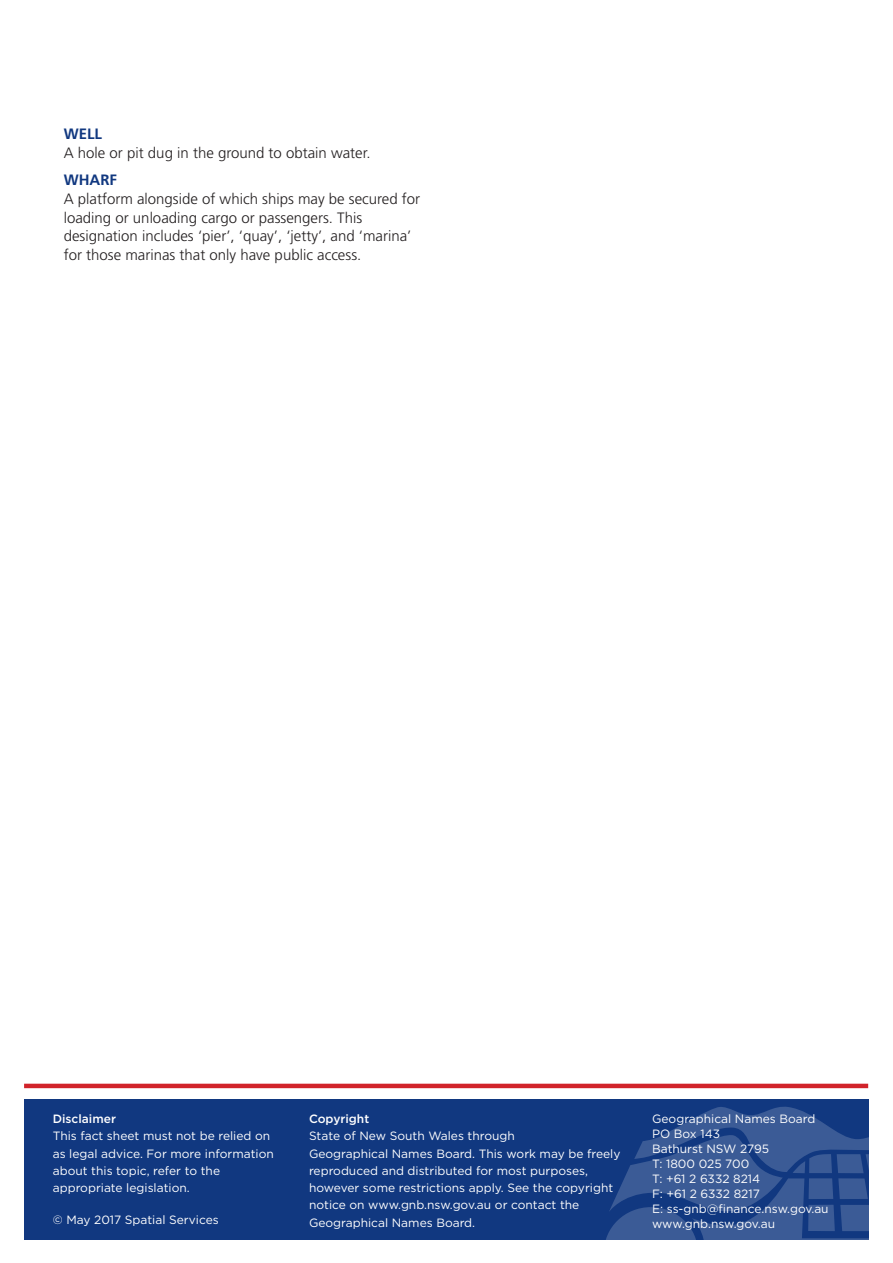
<style>
.page{position:relative;width:893px;height:1263px;background:#fff}
.page>*{position:absolute;margin:0;border:0;box-sizing:border-box;transform-origin:0 0}
.Body_Text{font:300 15px/18.8px "Frutiger";color:#231f20}
.Body_Text_BOLD_BLUE{font:700 15px "Frutiger CE";color:#113880}
.t1{font:12px/17.2px "Gotham";color:#fff}
.t2{font:500 12px "Gotham";color:#fff}
</style>
<div class="page">
<div style="left:24px;top:1099px;width:844px;height:141px;background:#113880"></div>
<svg style="left:606px;top:1105px;width:263px;height:135px"></svg>
<hr style="left:24px;top:1084px;width:844px;height:4px;background:#d1232a">
<p class="Body_Text_BOLD_BLUE" style="left:64px;top:125px;width:40px">WELL</p>
<p class="Body_Text" style="left:64px;top:143px;width:308px">A hole or pit dug in the ground to obtain water.</p>
<p class="Body_Text_BOLD_BLUE" style="left:64px;top:171px;width:55px">WHARF</p>
<p class="Body_Text" style="left:64px;top:189px;width:358px">A platform alongside of which ships may be secured for loading or unloading cargo or passengers. This designation includes ‘pier’, ‘quay’, ‘jetty’, and ‘marina’ for those marinas that only have public access.</p>
<p class="t2" style="left:53px;top:1111px;width:65px">Disclaimer</p>
<p class="t1" style="left:53px;top:1127px;width:223px">This fact sheet must not be relied on as legal advice. For more information about this topic, refer to the appropriate legislation.</p>
<p class="t1" style="left:53px;top:1211px;width:167px">© May 2017 Spatial Services</p>
<p class="t2" style="left:309px;top:1111px;width:62px">Copyright</p>
<p class="t1" style="left:309px;top:1127px;width:313px">State of New South Wales through<br>Geographical Names Board. This work may be freely reproduced and distributed for most purposes, however some restrictions apply. See the copyright notice on www.gnb.nsw.gov.au or contact the Geographical Names Board.</p>
<p class="t1" style="left:652px;top:1110px;width:165px">Geographical Names Board</p>
<p class="t1" style="left:652px;top:1125px;width:70px">PO Box 143</p>
<p class="t1" style="left:652px;top:1140px;width:119px">Bathurst NSW 2795</p>
<p class="t1" style="left:652px;top:1155px;width:99px">T: 1800 025 700</p>
<p class="t1" style="left:652px;top:1171px;width:110px;line-height:15px">T: +61 2 6332 8214<br>F: +61 2 6332 8217</p>
<p class="t1" style="left:652px;top:1200px;width:178px">E: ss-gnb@finance.nsw.gov.au</p>
<p class="t1" style="left:652px;top:1215px;width:125px">www.gnb.nsw.gov.au</p>
</div>
